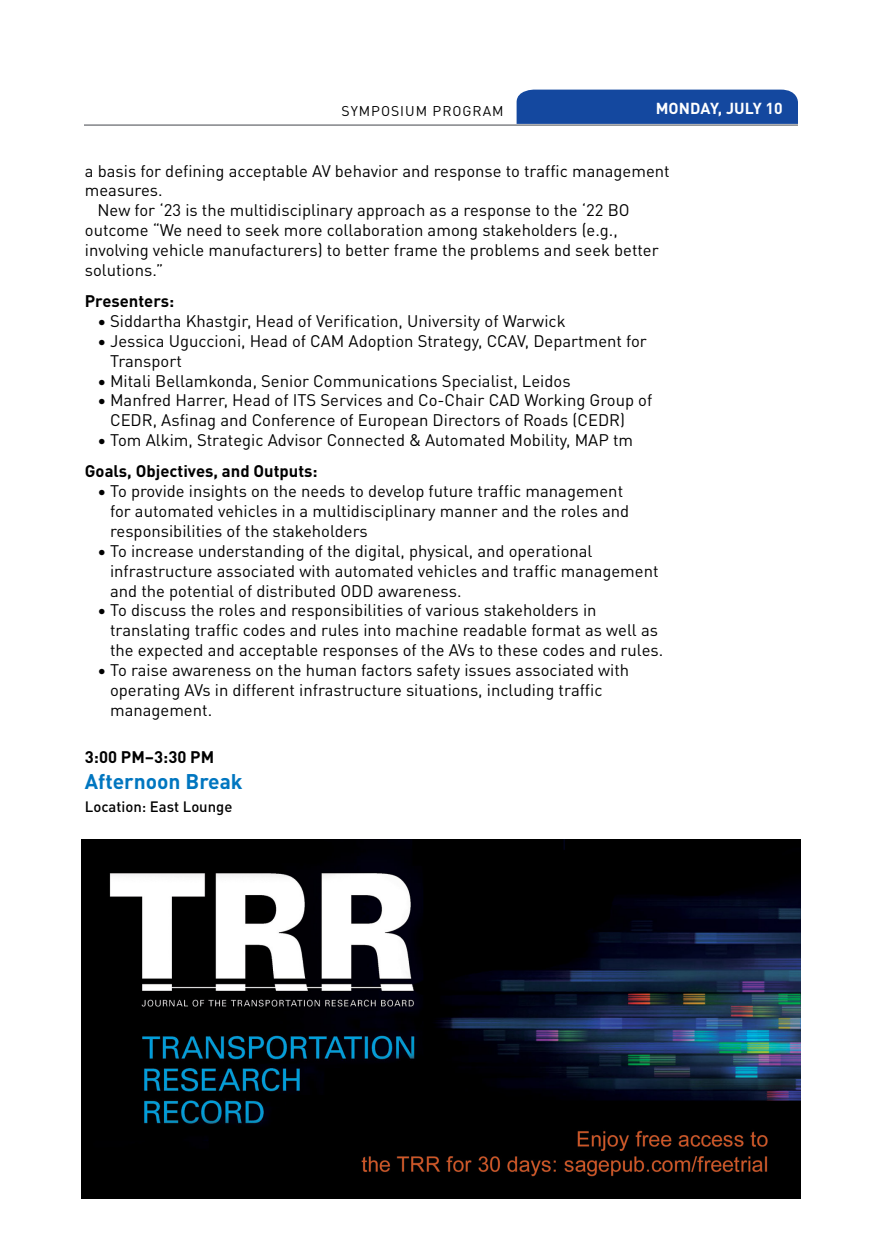
<style>
.page{position:relative;width:882px;height:1260px;background:#fff}
.page>*{position:absolute;margin:0;border:0;box-sizing:border-box;transform-origin:0 0}
.t1{font:700 21px "DIN Pro";color:#0076c0}
.t2{font:16.62px/19.9px "DIN Pro";color:#000}
.t3{font:700 16.62px "DIN Pro";color:#000}
.t4{font:700 15.75px "DIN Pro";letter-spacing:.01em;color:#fff}
.t5{font:500 14.88px "DIN Pro";color:#000}
.t6{font:14px "DIN Pro";letter-spacing:.07em;color:#000}
</style>
<div class="page">
<hr style="left:84px;top:124px;width:714px;height:2px;background:#939598">
<div style="left:517px;top:90px;width:281px;height:34px;background:#14489f"></div>
<img style="left:82px;top:839px;width:718px;height:359px">
<p class="t6" style="left:342px;top:100px;width:164px">SYMPOSIUM PROGRAM</p>
<p class="t4" style="left:656px;top:96px;width:128px">MONDAY, JULY 10</p>
<p class="t2" style="left:85px;top:159px;width:586px">a basis for defining acceptable AV behavior and response to traffic management</p>
<p class="t2" style="left:85px;top:179px;width:79px">measures.</p>
<p class="t2" style="left:97px;top:199px;width:534px">New for ‘23 is the multidisciplinary approach as a response to the ‘22 BO</p>
<p class="t2" style="left:85px;top:219px;width:534px">outcome “We need to seek more collaboration among stakeholders (e.g.,</p>
<p class="t2" style="left:85px;top:239px;width:575px">involving vehicle manufacturers) to better frame the problems and seek better</p>
<p class="t2" style="left:85px;top:259px;width:80px">solutions.”</p>
<p class="t3" style="left:85px;top:288px;width:91px">Presenters:</p>
<p class="t2" style="left:97px;top:310px;width:470px">• Siddartha Khastgir, Head of Verification, University of Warwick</p>
<p class="t2" style="left:110px;top:330px;width:538px;text-indent:-13px">• Jessica Uguccioni, Head of CAM Adoption Strategy, CCAV, Department for<br>Transport</p>
<p class="t2" style="left:97px;top:369px;width:475px">• Mitali Bellamkonda, Senior Communications Specialist, Leidos</p>
<p class="t2" style="left:110px;top:389px;width:544px;text-indent:-13px">• Manfred Harrer, Head of ITS Services and Co-Chair CAD Working Group of<br>CEDR, Asfinag and Conference of European Directors of Roads (CEDR)</p>
<p class="t2" style="left:97px;top:429px;width:537px">• Tom Alkim, Strategic Advisor Connected &amp; Automated Mobility, MAP tm</p>
<p class="t3" style="left:85px;top:458px;width:234px">Goals, Objectives, and Outputs:</p>
<p class="t2" style="left:110px;top:480px;width:521px;text-indent:-13px">• To provide insights on the needs to develop future traffic management for automated vehicles in a multidisciplinary manner and the roles and responsibilities of the stakeholders</p>
<p class="t2" style="left:110px;top:540px;width:550px;text-indent:-13px">• To increase understanding of the digital, physical, and operational infrastructure associated with automated vehicles and traffic management and the potential of distributed ODD awareness.</p>
<p class="t2" style="left:110px;top:599px;width:555px;text-indent:-13px">• To discuss the roles and responsibilities of various stakeholders in translating traffic codes and rules into machine readable format as well as the expected and acceptable responses of the AVs to these codes and rules.</p>
<p class="t2" style="left:110px;top:659px;width:521px;text-indent:-13px">• To raise awareness on the human factors safety issues associated with operating AVs in different infrastructure situations, including traffic management.</p>
<p class="t3" style="left:85px;top:744px;width:131px">3:00 PM–3:30 PM</p>
<p class="t1" style="left:85px;top:765px;width:159px">Afternoon Break</p>
<p class="t5" style="left:85px;top:795px;width:149px">Location: East Lounge</p>
</div>
